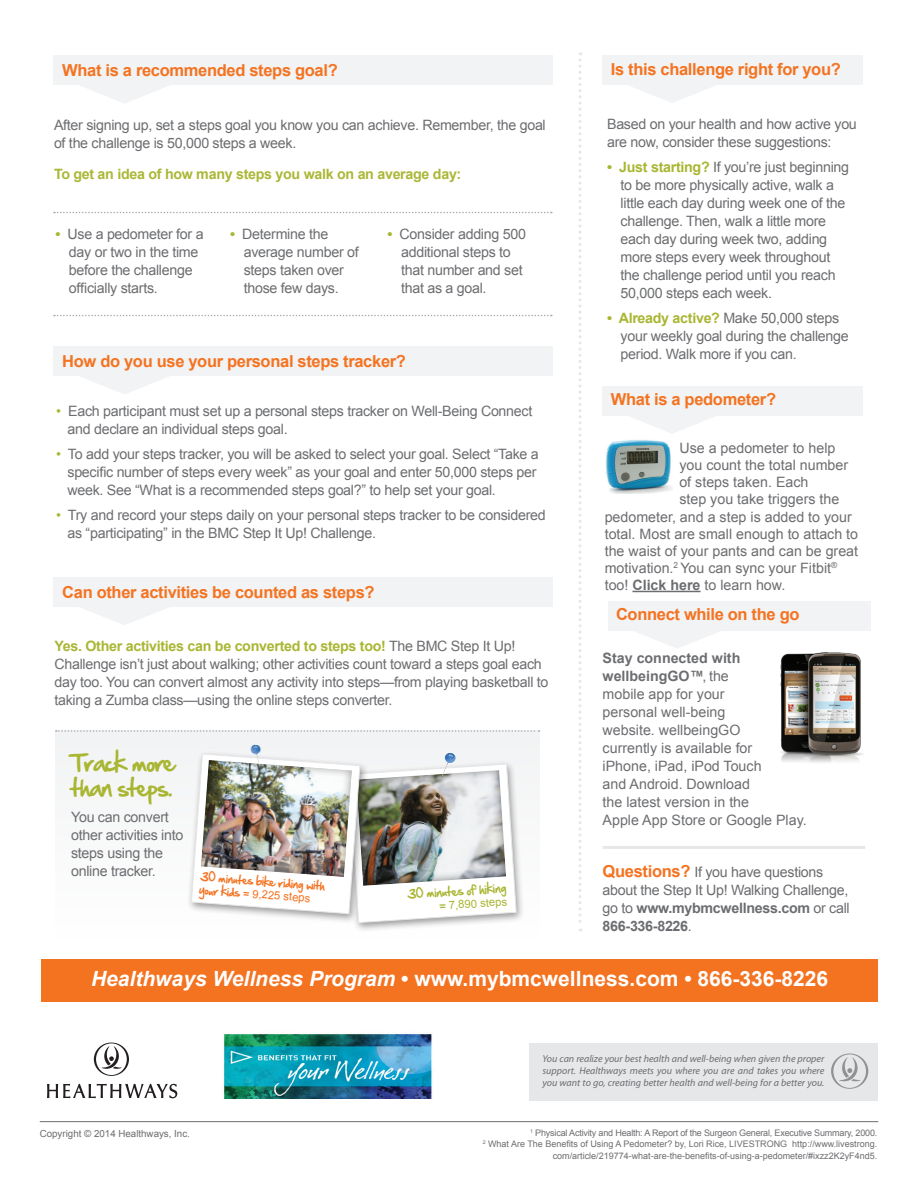
<style>
.page{position:relative;width:918px;height:1188px;background:#fff}
.page>*{position:absolute;margin:0;border:0;box-sizing:border-box;transform-origin:0 0}
.t1{font:21.45px/25px "Hand Of Sean";letter-spacing:-.02em;color:#a9b632}
.green_head{font:700 21px "Arial";color:#fff}
.t2{font:700 16.5px "Arial";letter-spacing:-.02em;color:#f47321}
.t3{font:14.25px/18px "Arial";letter-spacing:-.02em;color:#6c6d70}
.t4{font:14.25px/18px "Arial";color:#6c6d70}
.t5{font:700 14.25px "Arial";letter-spacing:-.02em;color:#aab737}
.t6{font:11.25px/13.2px "Hand Of Sean";color:#a9b632;text-align:right}
.t7{font:11.25px "Arial";color:#f47321}
.t8{font:10.65px "Hand Of Sean";color:#f47321}
.t9{font:italic 10.05px/11.7px "Myriad Pro";color:#6c6d70;text-align:justify}
.t10{font:9.75px "Arial";color:#6c6d70}
.t11{font:9px/11.2px "Arial";color:#6c6d70;text-align:right}
.t12{font:9px "Arial";letter-spacing:-.02em;color:#6c6d70}
.s1{font-weight:700;color:#a9b632}
.s2{color:#a9b632}
.s3{font-family:"Hand Of Sean";font-size:10.65px}
.s4{font-family:"Arial"}
.s5{font-weight:700}
.s6{font-weight:700;font-size:16.5px;color:#f47321}
.s7{font-style:italic}
</style>
<div class="page">
<div style="left:41px;top:960px;width:837px;height:42px;background:#f47321"></div>
<svg style="left:47px;top:1084px;width:130px;height:14px"></svg>
<svg style="left:94px;top:1043px;width:35px;height:33px"></svg>
<hr style="left:40px;top:1121px;width:838px;height:1px;background:#6c6d70">
<div style="left:529px;top:1044px;width:348px;height:57px;background:#e6e7e9"></div>
<svg style="left:831px;top:1053px;width:37px;height:36px"></svg>
<div style="left:53px;top:56px;width:499px;height:29px;background:#f2f3f4"></div>
<svg style="left:80px;top:85px;width:89px;height:18px"></svg>
<svg style="left:54px;top:212px;width:498px;height:1px"></svg>
<svg style="left:54px;top:315px;width:498px;height:1px"></svg>
<div style="left:53px;top:347px;width:499px;height:29px;background:#f2f3f4"></div>
<svg style="left:80px;top:376px;width:89px;height:18px"></svg>
<svg style="left:579px;top:52px;width:3px;height:880px"></svg>
<hr style="left:603px;top:846px;width:262px;height:3px;background:#e6e7e9">
<div style="left:603px;top:56px;width:260px;height:29px;background:#f2f3f4"></div>
<svg style="left:629px;top:85px;width:86px;height:18px"></svg>
<div style="left:53px;top:577px;width:499px;height:30px;background:#f2f3f4"></div>
<svg style="left:81px;top:607px;width:87px;height:18px"></svg>
<div style="left:55px;top:730px;width:484px;height:210px;background:#f2f3f4"></div>
<div style="left:344px;top:760px;width:181px;height:173px;background:#231f20;opacity:.45"></div>
<div style="left:186px;top:750px;width:183px;height:174px;background:#f5f5f6"></div>
<img style="left:191px;top:753px;width:326px;height:170px">
<img style="left:245px;top:744px;width:19px;height:27px">
<svg style="left:56px;top:730px;width:484px;height:2px"></svg>
<div style="left:603px;top:386px;width:260px;height:30px;background:#f2f3f4"></div>
<svg style="left:630px;top:416px;width:84px;height:17px"></svg>
<hr style="left:632px;top:591px;width:69px;height:1px;background:#6c6d70">
<img style="left:605px;top:440px;width:67px;height:53px">
<img style="left:223px;top:1034px;width:209px;height:64px">
<img style="left:780px;top:652px;width:83px;height:111px">
<div style="left:608px;top:601px;width:262px;height:30px;background:#f2f3f4"></div>
<svg style="left:635px;top:631px;width:84px;height:17px"></svg>
<p class="t2" style="left:62px;top:59px;width:277px">What is a recommended steps goal?</p>
<p class="t3" style="left:54px;top:116px;width:493px">After signing up, set a steps goal you know you can achieve. Remember, the goal of the challenge is 50,000 steps a week.</p>
<p class="t5" style="left:54px;top:164px;width:409px">To get an idea of how many steps you walk on an average day:</p>
<p class="t3" style="left:69px;top:225px;width:136px;text-indent:-14px"><span class="s1">•</span> Use a pedometer for a day or two in the time before the challenge officially starts.</p>
<p class="t3" style="left:244px;top:225px;width:117px;text-indent:-14px"><span class="s1">•</span> Determine the average number of steps taken over those few days.</p>
<p class="t3" style="left:401px;top:225px;width:126px;text-indent:-14px"><span class="s1">•</span> Consider adding 500 additional steps to that number and set that as a goal.</p>
<p class="t2" style="left:62px;top:350px;width:345px">How do you use your personal steps tracker?</p>
<p class="t3" style="left:68px;top:402px;width:466px;text-indent:-11px"><span class="s2">•</span> Each participant must set up a personal steps tracker on Well-Being Connect and declare an individual steps goal.</p>
<p class="t3" style="left:68px;top:445px;width:473px;text-indent:-11px"><span class="s2">•</span> To add your steps tracker, you will be asked to select your goal. Select “Take a specific number of steps every week” as your goal and enter 50,000 steps per week. See “What is a recommended steps goal?” to help set your goal.</p>
<p class="t3" style="left:68px;top:506px;width:480px;text-indent:-11px"><span class="s2">•</span> Try and record your steps daily on your personal steps tracker to be considered as “participating” in the BMC Step It Up! Challenge.</p>
<p class="t2" style="left:62px;top:581px;width:314px">Can other activities be counted as steps?</p>
<p class="t3" style="left:54px;top:637px;width:496px"><span class="s1">Yes. Other activities can be converted to steps too!</span> The BMC Step It Up!<br>Challenge isn’t just about walking; other activities count toward a steps goal each day too. You can convert almost any activity into steps—from playing basketball to taking a Zumba class—using the online steps converter.</p>
<p class="t1" style="left:71px;top:750px;width:105px">Track more than steps.</p>
<p class="t3" style="left:71px;top:808px;width:114px">You can convert other activities into steps using the online tracker.</p>
<p class="t8" style="left:201px;top:867px;width:126px;rotate:4deg">30 minutes bike riding with</p>
<p class="t7" style="left:200px;top:883px;width:113px;rotate:4deg"><span class="s3">your kids =</span> 9,225 steps</p>
<p class="t6" style="left:407px;top:888px;width:100px;rotate:-4deg">30 minutes of hiking = <span class="s4">7,890 steps</span></p>
<p class="t2" style="left:611px;top:58px;width:231px">Is this challenge right for you?</p>
<p class="t3" style="left:607px;top:115px;width:251px">Based on your health and how active you are now, consider these suggestions:</p>
<p class="t3" style="left:621px;top:158px;width:230px;text-indent:-14px"><span class="s1">• Just starting?</span> If you’re just beginning to be more physically active, walk a little each day during week one of the challenge. Then, walk a little more each day during week two, adding more steps every week throughout the challenge period until you reach 50,000 steps each week.</p>
<p class="t3" style="left:621px;top:309px;width:230px;text-indent:-13px"><span class="s1">• Already active?</span> Make 50,000 steps your weekly goal during the challenge period. Walk more if you can.</p>
<p class="t2" style="left:611px;top:389px;width:167px">What is a pedometer?</p>
<p class="t4" style="left:679px;top:439px;width:158px">Use a pedometer to help</p>
<p class="t4" style="left:679px;top:456px;width:170px">you count the total number</p>
<p class="t4" style="left:679px;top:474px;width:131px">of steps taken. Each</p>
<p class="t4" style="left:679px;top:491px;width:161px">step you take triggers the</p>
<p class="t4" style="left:605px;top:508px;width:249px">pedometer, and a step is added to your</p>
<p class="t4" style="left:605px;top:525px;width:255px">total. Most are small enough to attach to</p>
<p class="t4" style="left:605px;top:542px;width:255px">the waist of your pants and can be great</p>
<p class="t4" style="left:605px;top:559px;width:234px">motivation.<sup>2</sup> You can sync your Fitbit<sup>®</sup></p>
<p class="t4" style="left:605px;top:576px;width:182px">too! <span class="s5">Click here</span> to learn how.</p>
<p class="t2" style="left:616px;top:604px;width:185px">Connect while on the go</p>
<p class="t4" style="left:603px;top:649px;width:206px"><span class="s5">Stay connected with wellbeingGO™</span>, the<br>mobile app for your<br>personal well-being<br>website. wellbeingGO<br>currently is available for<br>iPhone, iPad, iPod Touch<br>and Android. Download<br>the latest version in the<br>Apple App Store or Google Play.</p>
<p class="t3" style="left:603px;top:864px;width:249px"><span class="s6">Questions?</span> If you have questions about the Step It Up! Walking Challenge, go to <span class="s5">www.mybmcwellness.com</span> or call<br><span class="s5">866-336-8226</span>.</p>
<p class="green_head" style="left:91px;top:965px;width:739px"><span class="s7">Healthways Wellness Program</span> • www.mybmcwellness.com • 866-336-8226</p>
<p class="t10" style="left:40px;top:1127px;width:152px">Copyright © 2014 Healthways, Inc.</p>
<p class="t9" style="left:542px;top:1053px;width:283px">You can realize your best health and well-being when given the proper support. Healthways meets you where you are and takes you where you want to go, creating better health and well-being for a better you.</p>
<p class="t12" style="left:530px;top:1127px;width:349px"><sup>1</sup> Physical Activity and Health: A Report of the Surgeon General, Executive Summary, 2000.</p>
<p class="t11" style="left:483px;top:1139px;width:396px"><sup>2</sup> What Are The Benefits of Using A Pedometer? by, Lori Rice, LIVESTRONG http://www.livestrong. com/article/219774-what-are-the-benefits-of-using-a-pedometer/#ixzz2K2yF4nd5.</p>
</div>
